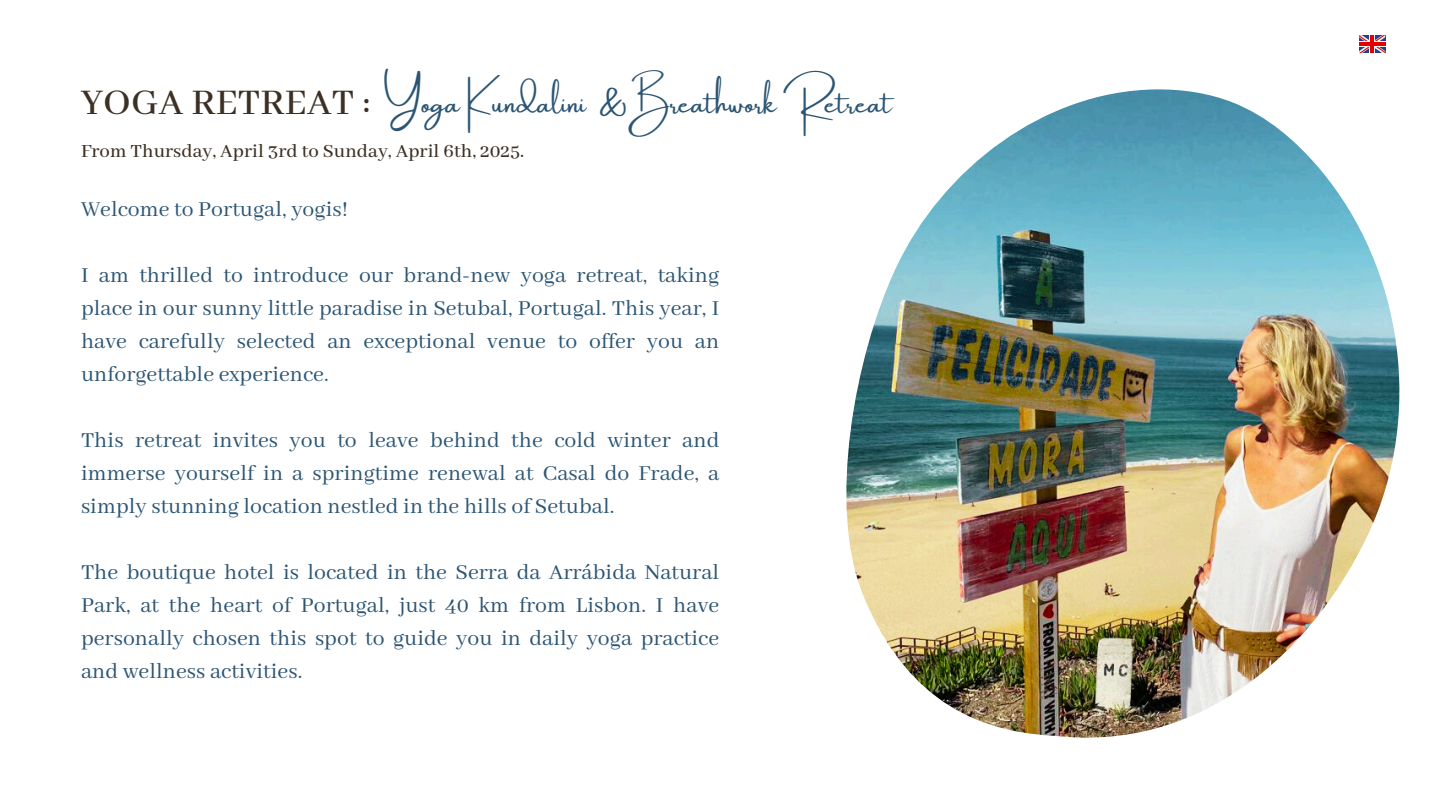
<style>
.page{position:relative;width:1440px;height:810px;background:#fff}
.page>*{position:absolute;margin:0;border:0;box-sizing:border-box;transform-origin:0 0}
.t1{font:500 40.3px "Abhaya Libre";letter-spacing:.005em;color:#3c3024}
.t2{font:27.3px "Amsterdam One";color:#2c5574}
.t3{font:23.7px/33px "Abhaya Libre";color:#2c5574;text-align:justify}
.t4{font:500 20.7px "Abhaya Libre";color:#3c3024}
</style>
<div class="page">
<img style="left:846px;top:89px;width:553px;height:648px">
<svg style="left:1359px;top:35px;width:26px;height:18px"></svg>
<svg style="left:1359px;top:42px;width:26px;height:5px"></svg>
<svg style="left:1370px;top:35px;width:5px;height:18px"></svg>
<hr style="left:1359px;top:43px;width:26px;height:3px;background:#e40001">
<hr style="left:1371px;top:35px;width:3px;height:18px;background:#e40001">
<h1 class="t1" style="left:81px;top:81px;width:291px">YOGA RETREAT :</h1>
<h2 class="t2" style="left:385px;top:88px;width:509px">Yoga Kundalini &amp;Breathwork Retreat</h2>
<h3 class="t4" style="left:81px;top:139px;width:445px">From Thursday, April 3rd to Sunday, April 6th, 2025.</h3>
<p class="t3" style="left:81px;top:193px;width:269px">Welcome to Portugal, yogis!</p>
<p class="t3" style="left:81px;top:259px;width:640px">I am thrilled to introduce our brand-new yoga retreat, taking place in our sunny little paradise in Setubal, Portugal. This year, I have carefully selected an exceptional venue to offer you an unforgettable experience.</p>
<h3 class="t3" style="left:81px;top:424px;width:640px">This retreat invites you to leave behind the cold winter and immerse yourself in a springtime renewal at Casal do Frade, a simply stunning location nestled in the hills of Setubal.</h3>
<h3 class="t3" style="left:81px;top:556px;width:640px">The boutique hotel is located in the Serra da Arrábida Natural Park, at the heart of Portugal, just 40 km from Lisbon. I have personally chosen this spot to guide you in daily yoga practice and wellness activities.</h3>
</div>
